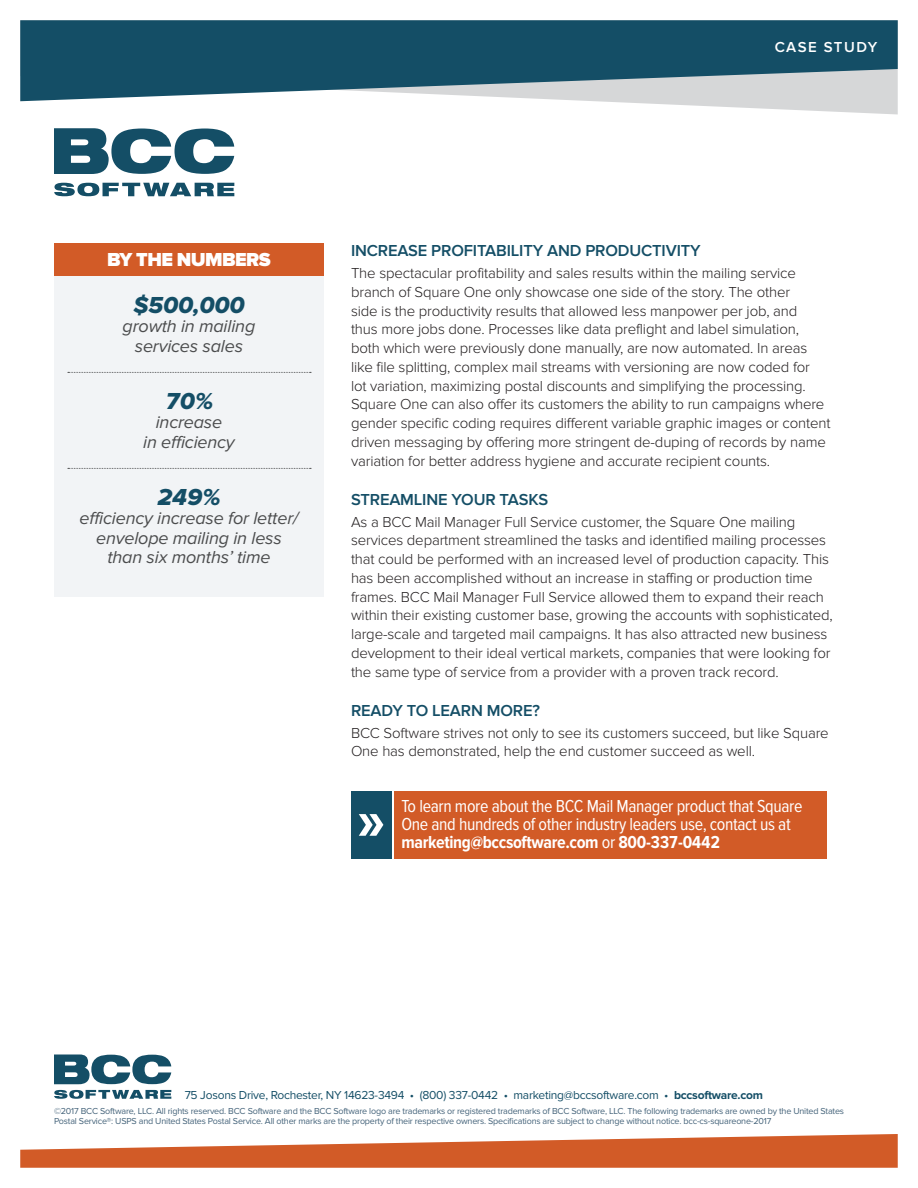
<style>
.page{position:relative;width:918px;height:1188px;background:#fff}
.page>*{position:absolute;margin:0;border:0;box-sizing:border-box;transform-origin:0 0}
.t1{font:24px "Proxima Nova Extrabld It";letter-spacing:-.01em;color:#144e66}
.t2{font:900 19.5px "Proxima Nova";letter-spacing:-.03em;color:#fff}
.t3{font:18px/18px "Proxima Nova Cond";letter-spacing:-.02em;color:#fff}
.t4{font:italic 18px/19.5px "Proxima Nova";letter-spacing:-.01em;color:#4b4c4d;text-align:center}
.t5{font:600 16.5px "Proxima Nova";letter-spacing:-.01em;color:#144e66}
.t6{font:300 15px/18.8px "Proxima Nova";letter-spacing:-.01em;color:#231f20}
.t7{font:600 15px "Proxima Nova";letter-spacing:.095em;color:#fff}
.t8{font:12px "Proxima Nova";letter-spacing:-.02em;color:#144e66}
.t9{font:9px/10.5px "Proxima Nova";letter-spacing:-.02em;color:#44637a}
.s1{font-weight:700}
</style>
<div class="page">
<svg style="left:54px;top:1055px;width:117px;height:29px"></svg>
<svg style="left:54px;top:1090px;width:117px;height:9px"></svg>
<svg style="left:20px;top:101px;width:878px;height:13px"></svg>
<svg style="left:20px;top:20px;width:878px;height:81px;background:#3c6b7e"></svg>
<svg style="left:20px;top:1134px;width:878px;height:34px"></svg>
<svg style="left:54px;top:128px;width:180px;height:46px"></svg>
<svg style="left:54px;top:183px;width:180px;height:13px"></svg>
<div style="left:54px;top:243px;width:270px;height:354px;background:#f2f4f6"></div>
<div style="left:54px;top:243px;width:270px;height:33px;background:#d25b27"></div>
<svg style="left:68px;top:372px;width:243px;height:1px"></svg>
<svg style="left:68px;top:468px;width:243px;height:1px"></svg>
<div style="left:395px;top:791px;width:432px;height:68px;background:#d25b27"></div>
<div style="left:351px;top:791px;width:40px;height:67px;background:#144e66"></div>
<svg style="left:359px;top:814px;width:24px;height:22px"></svg>
<p class="t7" style="left:775px;top:39px;width:104px">CASE STUDY</p>
<h2 class="t2" style="left:107px;top:249px;width:165px">BY THE NUMBERS</h2>
<h1 class="t1" style="left:133px;top:291px;width:113px">$500,000</h1>
<p class="t4" style="left:123px;top:317px;width:134px">growth in mailing services sales</p>
<h1 class="t1" style="left:165px;top:387px;width:50px">70%</h1>
<p class="t4" style="left:143px;top:413px;width:93px">increase<br>in efficiency</p>
<h1 class="t1" style="left:157px;top:483px;width:65px">249%</h1>
<p class="t4" style="left:80px;top:509px;width:220px">efficiency increase for letter/ envelope mailing in less than six months’ time</p>
<p class="t5" style="left:351px;top:241px;width:351px">INCREASE PROFITABILITY AND PRODUCTIVITY</p>
<p class="t6" style="left:351px;top:264px;width:481px">The spectacular profitability and sales results within the mailing service branch of Square One only showcase one side of the story. The other<br>side is the productivity results that allowed less manpower per job, and<br>thus more jobs done. Processes like data preflight and label simulation, both which were previously done manually, are now automated. In areas like file splitting, complex mail streams with versioning are now coded for<br>lot variation, maximizing postal discounts and simplifying the processing.<br>Square One can also offer its customers the ability to run campaigns where gender specific coding requires different variable graphic images or content driven messaging by offering more stringent de-duping of records by name variation for better address hygiene and accurate recipient counts.</p>
<p class="t5" style="left:351px;top:490px;width:199px">STREAMLINE YOUR TASKS</p>
<p class="t6" style="left:351px;top:512px;width:483px">As a BCC Mail Manager Full Service customer, the Square One mailing services department streamlined the tasks and identified mailing processes that could be performed with an increased level of production capacity. This has been accomplished without an increase in staffing or production time frames. BCC Mail Manager Full Service allowed them to expand their reach within their existing customer base, growing the accounts with sophisticated, large-scale and targeted mail campaigns. It has also attracted new business development to their ideal vertical markets, companies that were looking for the same type of service from a provider with a proven track record.</p>
<p class="t5" style="left:351px;top:701px;width:191px">READY TO LEARN MORE?</p>
<p class="t6" style="left:351px;top:723px;width:479px">BCC Software strives not only to see its customers succeed, but like Square<br>One has demonstrated, help the end customer succeed as well.</p>
<p class="t3" style="left:401px;top:797px;width:403px">To learn more about the BCC Mail Manager product that Square<br>One and hundreds of other industry leaders use, contact us at <span class="s1">marketing@bccsoftware.com</span> or <span class="s1">800-337-0442</span></p>
<p class="t8" style="left:185px;top:1088px;width:580px">75 Josons Drive, Rochester, NY 14623-3494 • (800) 337-0442 • marketing@bccsoftware.com • <span class="s1">bccsoftware.com</span></p>
<p class="t9" style="left:54px;top:1106px;width:792px">©2017 BCC Software, LLC. All rights reserved. BCC Software and the BCC Software logo are trademarks or registered trademarks of BCC Software, LLC. The following trademarks are owned by the United States<br>Postal Service®: USPS and United States Postal Service. All other marks are the property of their respective owners. Specifications are subject to change without notice. bcc-cs-squareone-2017</p>
</div>
